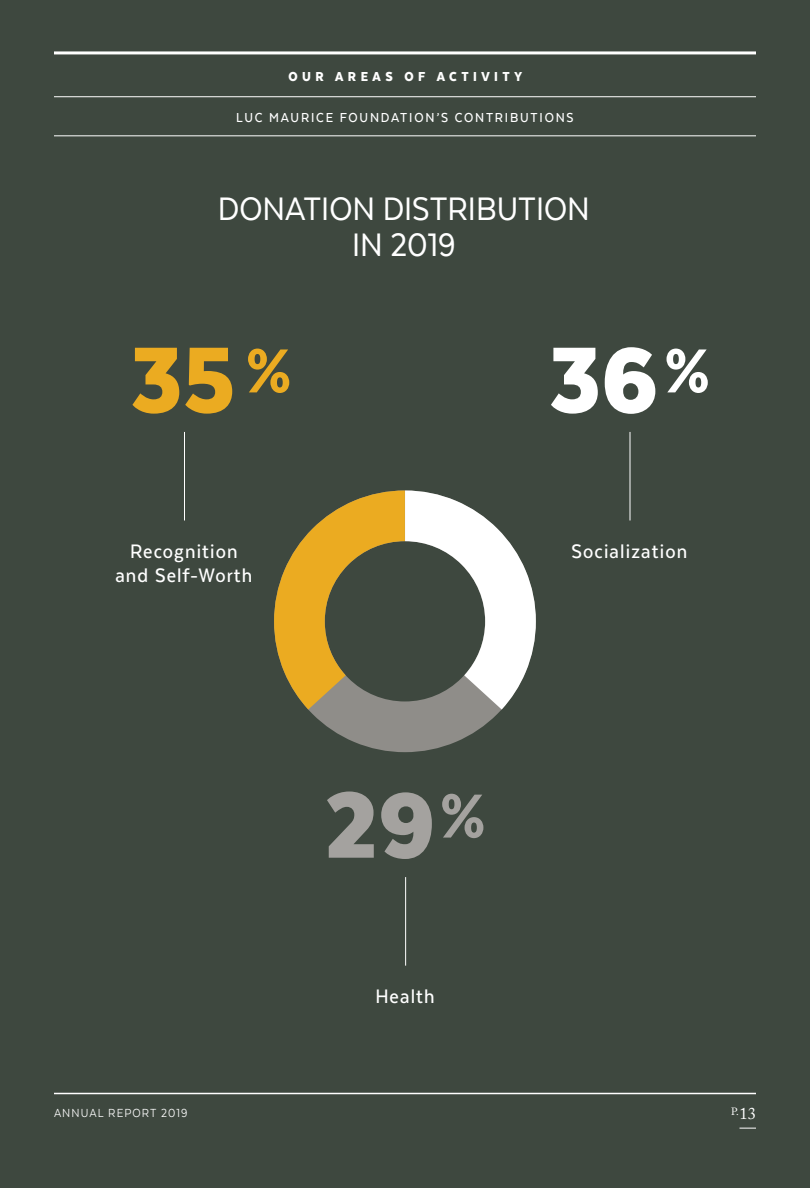
<style>
.page{position:relative;width:810px;height:1188px;background:#3e483f}
.page>*{position:absolute;margin:0;border:0;box-sizing:border-box;transform-origin:0 0}
.t1{font:900 108px "Texta Narrow";color:#ebab21}
.t2{font:900 108px "Texta Narrow";color:#fff}
.t3{font:900 108px "Texta Narrow";color:#a4a29f}
.t4{font:37.5px/36px "Texta Narrow";color:#fff;text-align:center}
.t5{font:500 22.5px/24px "Texta Narrow";letter-spacing:.05em;color:#fff;text-align:center}
.t6{font:16.5px "Adobe Caslon Pro";color:#fff}
.t7{font:500 15px "Texta Narrow";letter-spacing:.12em;color:#fff}
.t8{font:900 15px "Texta Narrow";letter-spacing:.3em;color:#fff}
.t9{font:13.5px "Texta Narrow";letter-spacing:.08em;color:#fff}
.t10{font:10.5px "Adobe Caslon Pro";color:#fff}
</style>
<div class="page">
<svg style="left:309px;top:710px;width:192px;height:42px;fill:#8f8d89"></svg>
<svg style="left:274px;top:490px;width:262px;height:220px"></svg>
<hr style="left:184px;top:432px;width:1px;height:88px;background:#fff">
<hr style="left:630px;top:432px;width:1px;height:88px;background:#fff">
<hr style="left:405px;top:877px;width:1px;height:89px;background:#fff">
<hr style="left:54px;top:1093px;width:702px;height:1px;background:#fff">
<svg style="left:740px;top:1128px;width:16px;height:1px"></svg>
<hr style="left:54px;top:51px;width:702px;height:3px;background:#fff">
<hr style="left:54px;top:96px;width:702px;height:1px;background:#fff">
<hr style="left:54px;top:135px;width:702px;height:1px;background:#fff">
<p class="t8" style="left:288px;top:69px;width:235px">OUR AREAS OF ACTIVITY</p>
<p class="t7" style="left:236px;top:110px;width:339px">LUC MAURICE FOUNDATION’S CONTRIBUTIONS</p>
<h2 class="t4" style="left:218px;top:190px;width:374px">DONATION DISTRIBUTION<br>IN 2019</h2>
<h1 class="t1" style="left:130px;top:324px;width:162px">35<sup>%</sup></h1>
<h1 class="t2" style="left:549px;top:324px;width:162px">36<sup>%</sup></h1>
<p class="t5" style="left:115px;top:539px;width:138px">Recognition and Self-Worth</p>
<p class="t5" style="left:572px;top:539px;width:117px">Socialization</p>
<h1 class="t3" style="left:325px;top:769px;width:162px">29<sup>%</sup></h1>
<p class="t5" style="left:375px;top:984px;width:61px">Health</p>
<p class="t10" style="left:731px;top:1105px;width:9px">P.</p>
<p class="t9" style="left:54px;top:1106px;width:135px">ANNUAL REPORT 2019</p>
<p class="t6" style="left:740px;top:1104px;width:18px">13</p>
</div>
